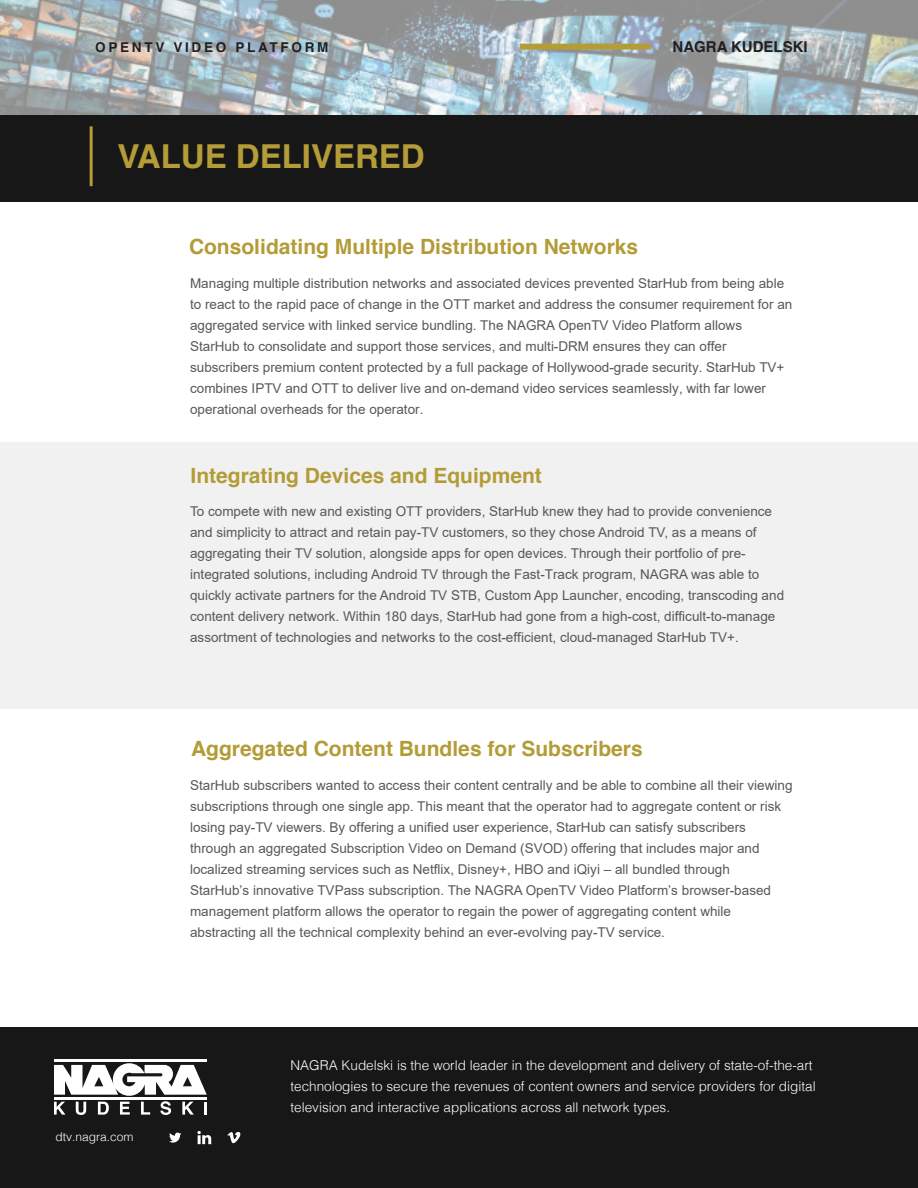
<style>
.page{position:relative;width:918px;height:1188px;background:#fff}
.page>*{position:absolute;margin:0;border:0;box-sizing:border-box;transform-origin:0 0}
.t1{font:700 33px "Helvetica";color:#b49d37}
.t2{font:700 21px "Helvetica";color:#b39c37}
.t3{font:700 15px "Helvetica";color:#231f20}
.t4{font:13.5px/21px "Arial";color:#57585b}
.t5{font:300 13.5px/21px "Helvetica";color:#fff}
.t6{font:700 13.5px "Helvetica";letter-spacing:.2em;color:#231f20}
.t7{font:300 12px "Helvetica";color:#fff}
</style>
<div class="page">
<img style="left:0;top:0;width:918px;height:114px">
<div style="left:0;top:116px;width:918px;height:86px;background:#181717"></div>
<div style="left:520px;top:44px;width:131px;height:6px;background:#b49d37"></div>
<div style="left:0;top:1027px;width:918px;height:161px;background:#181717"></div>
<hr style="left:90px;top:126px;width:3px;height:60px;background:#b49d37">
<div style="left:0;top:442px;width:918px;height:266px;background:#f1f1f1"></div>
<svg style="left:54px;top:1063px;width:153px;height:52px"></svg>
<hr style="left:54px;top:1059px;width:153px;height:3px;background:#fff">
<hr style="left:54px;top:1097px;width:153px;height:2px;background:#fff">
<svg style="left:169px;top:1133px;width:12px;height:10px"></svg>
<svg style="left:197px;top:1131px;width:14px;height:13px"></svg>
<svg style="left:227px;top:1132px;width:13px;height:11px"></svg>
<p class="t6" style="left:95px;top:36px;width:235px">OPENTV VIDEO PLATFORM</p>
<p class="t3" style="left:673px;top:34px;width:137px">NAGRA KUDELSKI</p>
<h1 class="t1" style="left:117px;top:129px;width:309px">VALUE DELIVERED</h1>
<h2 class="t2" style="left:189px;top:230px;width:451px">Consolidating Multiple Distribution Networks</h2>
<p class="t4" style="left:190px;top:272px;width:604px">Managing multiple distribution networks and associated devices prevented StarHub from being able to react to the rapid pace of change in the OTT market and address the consumer requirement for an aggregated service with linked service bundling. The NAGRA OpenTV Video Platform allows StarHub to consolidate and support those services, and multi-DRM ensures they can offer subscribers premium content protected by a full package of Hollywood-grade security. StarHub TV+ combines IPTV and OTT to deliver live and on-demand video services seamlessly, with far lower operational overheads for the operator.</p>
<h2 class="t2" style="left:191px;top:459px;width:353px">Integrating Devices and Equipment</h2>
<p class="t4" style="left:190px;top:500px;width:596px">To compete with new and existing OTT providers, StarHub knew they had to provide convenience and simplicity to attract and retain pay-TV customers, so they chose Android TV, as a means of aggregating their TV solution, alongside apps for open devices. Through their portfolio of pre&shy;integrated solutions, including Android TV through the Fast-Track program, NAGRA was able to quickly activate partners for the Android TV STB, Custom App Launcher, encoding, transcoding and content delivery network. Within 180 days, StarHub had gone from a high-cost, difficult-to-manage assortment of technologies and networks to the cost-efficient, cloud-managed StarHub TV+.</p>
<h2 class="t2" style="left:191px;top:731px;width:453px">Aggregated Content Bundles for Subscribers</h2>
<p class="t4" style="left:190px;top:775px;width:604px">StarHub subscribers wanted to access their content centrally and be able to combine all their viewing subscriptions through one single app. This meant that the operator had to aggregate content or risk losing pay-TV viewers. By offering a unified user experience, StarHub can satisfy subscribers through an aggregated Subscription Video on Demand (SVOD) offering that includes major and localized streaming services such as Netflix, Disney+, HBO and iQiyi – all bundled through<br>StarHub’s innovative TVPass subscription. The NAGRA OpenTV Video Platform’s browser-based management platform allows the operator to regain the power of aggregating content while abstracting all the technical complexity behind an ever-evolving pay-TV service.</p>
<p class="t7" style="left:56px;top:1126px;width:80px">dtv.nagra.com</p>
<p class="t5" style="left:291px;top:1053px;width:527px">NAGRA Kudelski is the world leader in the development and delivery of state-of-the-art technologies to secure the revenues of content owners and service providers for digital television and interactive applications across all network types.</p>
</div>
